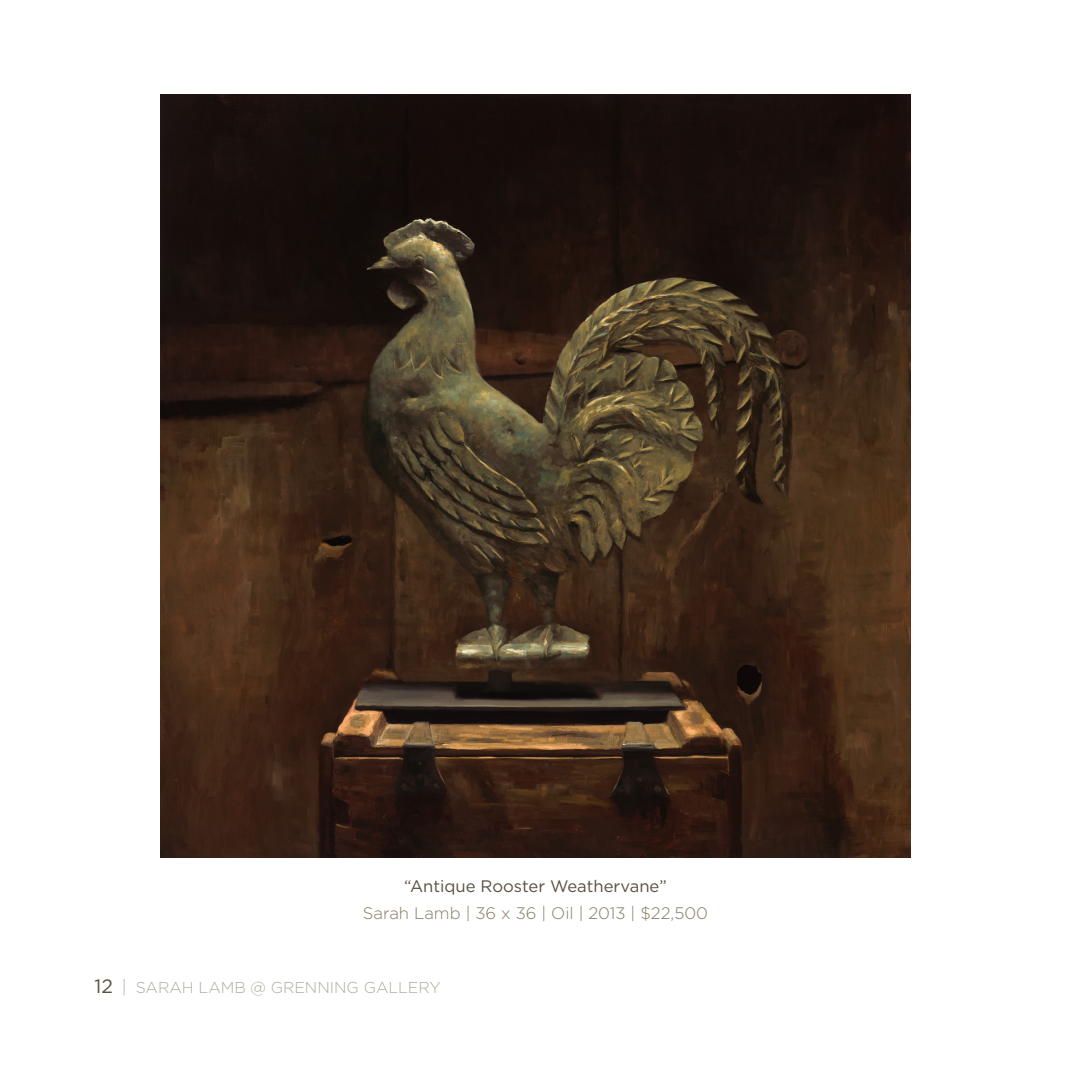
<style>
.page{position:relative;width:1071px;height:1071px;background:#fff}
.page>*{position:absolute;margin:0;border:0;box-sizing:border-box;transform-origin:0 0}
.t1{font:300 16.62px "Gotham";color:#867963}
.t2{font:16.62px "Gotham";color:#595040}
.t3{font:300 15.75px "Gotham";color:#b1aaa0}
.s1{font-weight:400;font-size:19.25px;color:#595040}
.s2{font-size:17.5px}
</style>
<div class="page">
<img style="left:160px;top:94px;width:751px;height:764px">
<p class="t2" style="left:404px;top:876px;width:264px">“Antique Rooster Weathervane”</p>
<p class="t1" style="left:363px;top:902px;width:347px">Sarah Lamb | 36 x 36 | Oil | 2013 | $22,500</p>
<p class="t3" style="left:94px;top:978px;width:348px"><span class="s1">12</span> <span class="s2">|</span> SARAH LAMB @ GRENNING GALLERY</p>
</div>
